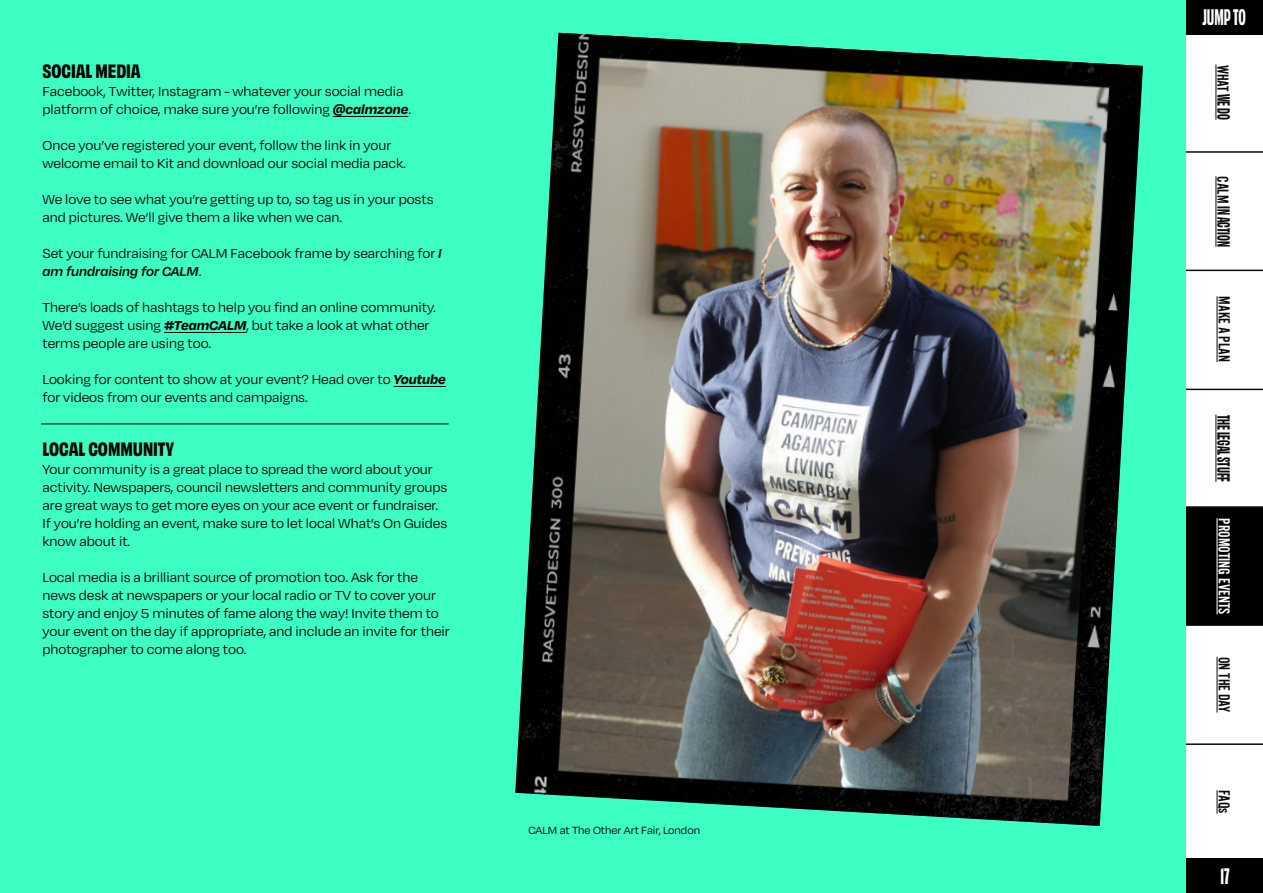
<style>
.page{position:relative;width:1263px;height:893px;background:#fff}
.page>*{position:absolute;margin:0;border:0;box-sizing:border-box;transform-origin:0 0}
.t1{font:700 condensed 21px "Obviously";color:#fff}
.t2{font:700 18px "Obviously Narw";color:#000}
.t3{font:16.5px "Alternate Gothic LT No 2";color:#0b0b0b}
.t4{font:700 condensed 16.5px "Obviously";color:#0b0b0b}
.t5{font:16.5px "Alternate Gothic LT No 2";color:#fff}
.t6{font:15px/18px "Degular";color:#000}
.t7{font:12px "Degular";color:#000}
.s1{font-weight:700;font-style:italic}
.s2{font-weight:600;font-style:italic}
.s3{font-family:"Obviously";font-weight:700;font-stretch:condensed}
.s4{font-family:"Alternate Gothic LT No 2";font-weight:400;font-stretch:normal}
</style>
<div class="page">
<div style="left:1185px;top:507px;width:78px;height:118px;background:#000"></div>
<div style="left:1185px;top:859px;width:78px;height:34px;background:#000"></div>
<div style="left:1185px;top:0;width:78px;height:34px;background:#000"></div>
<hr style="left:1216px;top:657px;width:1px;height:56px;background:#0b0b0b">
<hr style="left:1215px;top:176px;width:1px;height:30px;background:#0b0b0b">
<hr style="left:1215px;top:206px;width:1px;height:41px;background:#0b0b0b">
<svg style="left:1215px;top:64px;width:1px;height:56px"></svg>
<hr style="left:1216px;top:296px;width:1px;height:66px;background:#0b0b0b">
<hr style="left:1216px;top:518px;width:1px;height:96px;background:#fff">
<svg style="left:1216px;top:790px;width:1px;height:24px"></svg>
<hr style="left:1215px;top:415px;width:1px;height:67px;background:#0b0b0b">
<hr style="left:1185px;top:151px;width:78px;height:2px;background:#0b0b0b">
<hr style="left:1185px;top:270px;width:78px;height:1px;background:#0b0b0b">
<hr style="left:1185px;top:389px;width:78px;height:1px;background:#0b0b0b">
<hr style="left:1185px;top:506px;width:78px;height:2px;background:#0b0b0b">
<hr style="left:1185px;top:624px;width:78px;height:2px;background:#0b0b0b">
<hr style="left:1185px;top:743px;width:78px;height:2px;background:#0b0b0b">
<div style="left:0;top:0;width:1185px;height:893px;background:#3dffc4"></div>
<hr style="left:333px;top:116px;width:75px;height:1px;background:#000">
<hr style="left:164px;top:332px;width:82px;height:1px;background:#000">
<hr style="left:394px;top:386px;width:52px;height:1px;background:#000">
<hr style="left:41px;top:423px;width:408px;height:1px;background:#000">
<img style="left:515px;top:287px;width:614px;height:539px">
<img style="left:544px;top:33px;width:599px;height:278px">
<p class="t2" style="left:43px;top:58px;width:100px">SOCIAL MEDIA</p>
<p class="t6" style="left:43px;top:82px;width:370px">Facebook, Twitter, Instagram - whatever your social media platform of choice, make sure you’re following <span class="s1">@calmzone</span>.</p>
<p class="t6" style="left:43px;top:136px;width:365px">Once you’ve registered your event, follow the link in your welcome email to Kit and download our social media pack.</p>
<p class="t6" style="left:43px;top:190px;width:392px">We love to see what you’re getting up to, so tag us in your posts and pictures. We’ll give them a like when we can.</p>
<p class="t6" style="left:43px;top:244px;width:401px">Set your fundraising for CALM Facebook frame by searching for <span class="s2">I am fundraising for CALM</span>.</p>
<p class="t6" style="left:43px;top:298px;width:395px">There’s loads of hashtags to help you find an online community.<br>We’d suggest using <span class="s1">#TeamCALM</span>, but take a look at what other terms people are using too.</p>
<p class="t6" style="left:43px;top:370px;width:405px">Looking for content to show at your event? Head over to <span class="s1">Youtube </span>for videos from our events and campaigns.</p>
<p class="t2" style="left:43px;top:436px;width:133px">LOCAL COMMUNITY</p>
<p class="t6" style="left:43px;top:460px;width:406px">Your community is a great place to spread the word about your activity. Newspapers, council newsletters and community groups are great ways to get more eyes on your ace event or fundraiser.<br>If you’re holding an event, make sure to let local What’s On Guides know about it.</p>
<p class="t6" style="left:43px;top:568px;width:409px">Local media is a brilliant source of promotion too. Ask for the news desk at newspapers or your local radio or TV to cover your story and enjoy 5 minutes of fame along the way! Invite them to your event on the day if appropriate, and include an invite for their photographer to come along too.</p>
<p class="t7" style="left:528px;top:823px;width:173px">CALM at The Other Art Fair, London</p>
<h1 class="t1" style="left:1202px;top:3px;width:45px">JUMP TO</h1>
<p class="t3" style="left:1231px;top:64px;width:57px;rotate:90deg">WHAT <span class="s3">WE DO</span></p>
<p class="t4" style="left:1235px;top:176px;width:72px;rotate:90deg"><span class="s4">CALM</span> IN ACTION</p>
<p class="t3" style="left:1232px;top:296px;width:67px;rotate:90deg">MAKE A PLAN</p>
<p class="t4" style="left:1235px;top:415px;width:69px;rotate:90deg">THE LEGAL STUFF</p>
<p class="t5" style="left:1232px;top:518px;width:98px;rotate:90deg">PROMOTING EVENTS</p>
<p class="t3" style="left:1232px;top:657px;width:57px;rotate:90deg">ON THE DAY</p>
<p class="t3" style="left:1232px;top:790px;width:25px;rotate:90deg">FAQs</p>
<h1 class="t1" style="left:1220px;top:861px;width:11px">17</h1>
</div>
